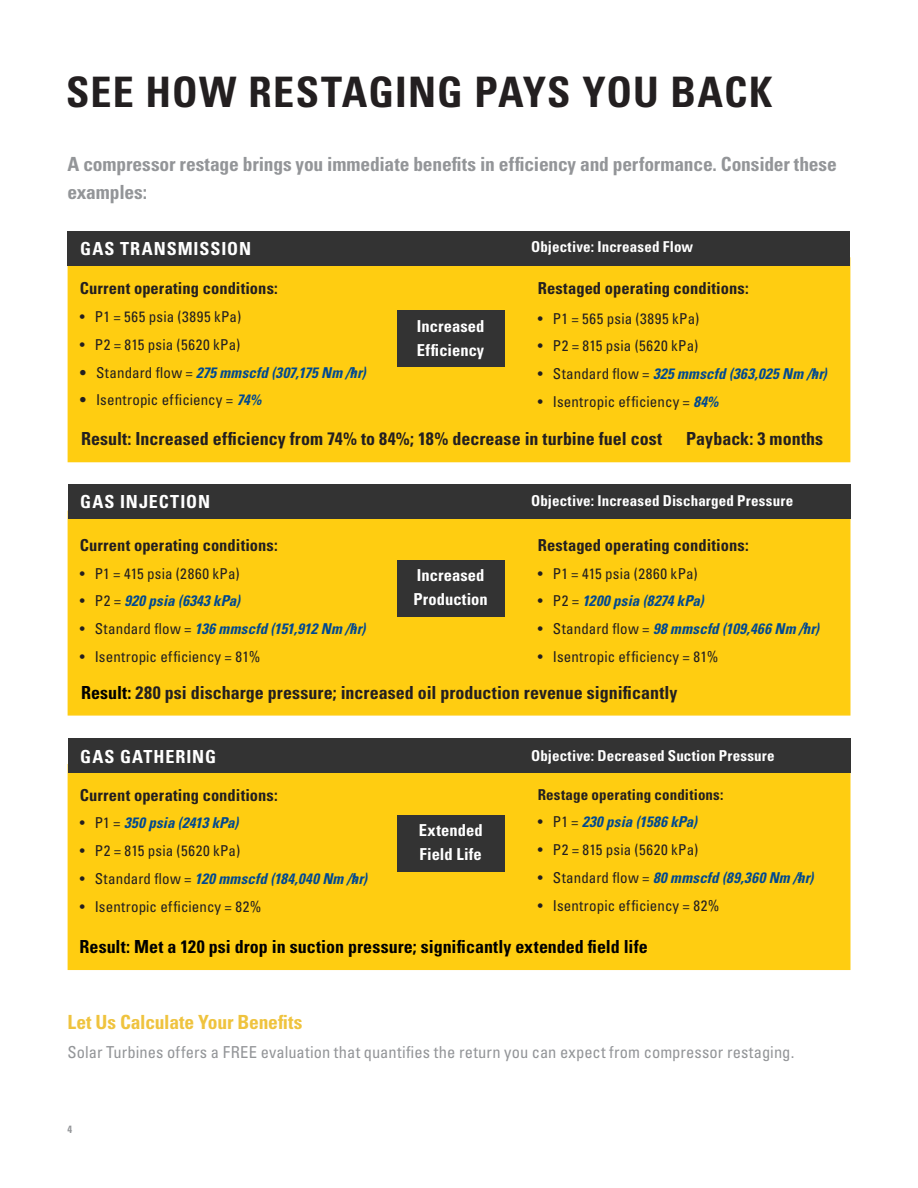
<style>
.page{position:relative;width:918px;height:1188px;background:#fff}
.page>*{position:absolute;margin:0;border:0;box-sizing:border-box;transform-origin:0 0}
.t1{font:700 condensed 42px "Univers LT Std";letter-spacing:.025em;color:#231f20}
.t2{font:700 condensed 19.5px/28.5px "Univers LT Std";letter-spacing:-.01em;color:#939598}
.t3{font:700 condensed 19.5px "Univers LT Std";letter-spacing:-.01em;color:#efc33e}
.t4{font:700 condensed 18px "Univers LT Std";color:#231f20}
.t5{font:700 condensed 18px "Univers LT Std";color:#000}
.t6{font:700 condensed 18px "Univers LT Std";letter-spacing:.055em;color:#fff}
.t7{font:700 condensed 16.5px "Univers LT Std";letter-spacing:.005em;color:#231f20}
.t8{font:condensed 16.5px "Univers LT Std";letter-spacing:.005em;color:#939598}
.t9{font:700 condensed 16.5px/24px "Univers LT Std";letter-spacing:.005em;color:#fff}
.t10{font:italic 700 condensed 15px "Univers LT Std";letter-spacing:.01em;color:#004990}
.t11{font:condensed 15px "Univers LT Std";letter-spacing:.01em;color:#231f20}
.t12{font:700 condensed 15px "Univers LT Std";letter-spacing:.01em;color:#fff}
.t13{font:condensed 15px "Univers LT Std";letter-spacing:.03em;color:#231f20}
.t14{font:700 condensed 15px "Univers LT Std";letter-spacing:.01em;color:#231f20}
.t15{font:condensed 15px "Univers LT Std";color:#004990}
.t16{font:700 condensed 10.5px "Univers LT Std";color:#939598}
.s1{font-style:normal;color:#231f20}
.s2{font-weight:400;font-style:normal;color:#231f20}
.s3{font-weight:700}
.s4{font-weight:700;font-style:italic;color:#004990}
.s5{color:#000}
</style>
<div class="page">
<div style="left:68px;top:764px;width:782px;height:206px;background:#ffcd11"></div>
<div style="left:68px;top:738px;width:782px;height:34px;background:#333"></div>
<div style="left:68px;top:511px;width:782px;height:205px;background:#ffcd11;border:2px solid #ffcd11"></div>
<div style="left:68px;top:484px;width:782px;height:35px;background:#333"></div>
<div style="left:68px;top:257px;width:782px;height:205px;background:#ffcd11"></div>
<div style="left:68px;top:231px;width:782px;height:35px;background:#333"></div>
<div style="left:397px;top:311px;width:108px;height:56px;background:#333"></div>
<div style="left:397px;top:815px;width:108px;height:56px;background:#333"></div>
<div style="left:397px;top:560px;width:108px;height:56px;background:#333"></div>
<h1 class="t1" style="left:66px;top:66px;width:708px">SEE HOW RESTAGING PAYS YOU BACK</h1>
<h2 class="t2" style="left:68px;top:149px;width:771px">A compressor restage brings you immediate benefits in efficiency and performance. Consider these examples:</h2>
<p class="t6" style="left:80px;top:238px;width:172px">GAS TRANSMISSION</p>
<p class="t12" style="left:531px;top:238px;width:164px">Objective: Increased Flow</p>
<p class="t7" style="left:80px;top:278px;width:200px">Current operating conditions:</p>
<p class="t13" style="left:80px;top:307px;width:163px">• P1 = 565 psia (3895 kPa)</p>
<p class="t11" style="left:80px;top:335px;width:162px">• P2 = 815 psia (5620 kPa)</p>
<p class="t10" style="left:80px;top:363px;width:287px"><span class="s1">•</span> <span class="s2">Standard flow =</span> 275 mmscfd (307,175 Nm /hr)</p>
<p class="t11" style="left:80px;top:390px;width:183px"><span class="s3">•</span> Isentropic efficiency = <span class="s4">74%</span></p>
<p class="t7" style="left:538px;top:278px;width:213px">Restaged operating conditions:</p>
<p class="t13" style="left:538px;top:309px;width:163px">• P1 = 565 psia (3895 kPa)</p>
<p class="t11" style="left:538px;top:336px;width:162px">• P2 = 815 psia (5620 kPa)</p>
<p class="t10" style="left:538px;top:364px;width:291px"><span class="s2">• Standard flow =</span> 325 mmscfd (363,025 Nm /hr)</p>
<p class="t11" style="left:538px;top:392px;width:182px">• Isentropic efficiency = <span class="s4">84%</span></p>
<p class="t9" style="left:417px;top:314px;width:69px">Increased<br>Efficiency</p>
<p class="t15" style="left:351px;top:363px;width:5px">³</p>
<p class="t15" style="left:813px;top:365px;width:5px">³</p>
<p class="t4" style="left:81px;top:428px;width:583px">Result: Increased efficiency from 74% to 84%; 18% decrease in turbine fuel cost</p>
<p class="t4" style="left:686px;top:428px;width:138px">Payback: 3 months</p>
<p class="t6" style="left:80px;top:491px;width:131px">GAS INJECTION</p>
<p class="t12" style="left:531px;top:491px;width:264px">Objective: Increased Discharged Pressure</p>
<p class="t7" style="left:80px;top:535px;width:200px">Current operating conditions:</p>
<p class="t11" style="left:80px;top:564px;width:161px">• P1 = 415 psia (2860 kPa)</p>
<p class="t10" style="left:80px;top:592px;width:162px"><span class="s2">• P2 =</span> 920 psia (6343 kPa)</p>
<p class="t10" style="left:80px;top:619px;width:287px"><span class="s2">• Standard flow =</span> 136 mmscfd (151,912 Nm /hr)</p>
<p class="t11" style="left:80px;top:647px;width:182px">• Isentropic efficiency = 81%</p>
<p class="t7" style="left:538px;top:535px;width:213px">Restaged operating conditions:</p>
<p class="t11" style="left:538px;top:564px;width:161px">• P1 = 415 psia (2860 kPa)</p>
<p class="t10" style="left:538px;top:592px;width:167px"><span class="s2">• P2 =</span> 1200 psia (8274 kPa)</p>
<p class="t10" style="left:538px;top:619px;width:283px"><span class="s2">• Standard flow =</span> 98 mmscfd (109,466 Nm /hr)</p>
<p class="t11" style="left:538px;top:647px;width:182px">• Isentropic efficiency = 81%</p>
<p class="t9" style="left:413px;top:563px;width:76px">Increased<br>Production</p>
<p class="t15" style="left:352px;top:619px;width:5px">³</p>
<p class="t15" style="left:804px;top:619px;width:5px">³</p>
<p class="t4" style="left:81px;top:682px;width:598px"><span class="s5">Result:</span> 280 psi discharge pressure; increased oil production revenue significantly</p>
<p class="t6" style="left:80px;top:746px;width:137px">GAS GATHERING</p>
<p class="t12" style="left:531px;top:746px;width:245px">Objective: Decreased Suction Pressure</p>
<p class="t7" style="left:80px;top:785px;width:200px">Current operating conditions:</p>
<p class="t10" style="left:80px;top:814px;width:160px"><span class="s2">• P1 =</span> 350 psia (2413 kPa)</p>
<p class="t11" style="left:80px;top:841px;width:162px">• P2 = 815 psia (5620 kPa)</p>
<p class="t10" style="left:80px;top:869px;width:289px"><span class="s2">• Standard flow =</span> 120 mmscfd (184,040 Nm /hr)</p>
<p class="t11" style="left:80px;top:897px;width:183px">• Isentropic efficiency = 82%</p>
<p class="t14" style="left:538px;top:785px;width:187px">Restage operating conditions:</p>
<p class="t10" style="left:538px;top:813px;width:161px"><span class="s2">• P1 =</span> 230 psia (1586 kPa)</p>
<p class="t11" style="left:538px;top:840px;width:162px">• P2 = 815 psia (5620 kPa)</p>
<p class="t10" style="left:538px;top:868px;width:277px"><span class="s2">• Standard flow =</span> 80 mmscfd (89,360 Nm /hr)</p>
<p class="t11" style="left:538px;top:896px;width:183px">• Isentropic efficiency = 82%</p>
<p class="t9" style="left:419px;top:818px;width:65px">Extended<br>Field Life</p>
<p class="t15" style="left:353px;top:871px;width:5px">³</p>
<p class="t15" style="left:798px;top:870px;width:5px">³</p>
<p class="t5" style="left:80px;top:936px;width:570px">Result: Met a 120 psi drop in suction pressure; significantly extended field life</p>
<h2 class="t3" style="left:68px;top:1010px;width:236px">Let Us Calculate Your Benefits</h2>
<p class="t8" style="left:68px;top:1041px;width:728px">Solar Turbines offers a FREE evaluation that quantifies the return you can expect from compressor restaging.</p>
<p class="t16" style="left:68px;top:1123px;width:6px">4</p>
</div>
